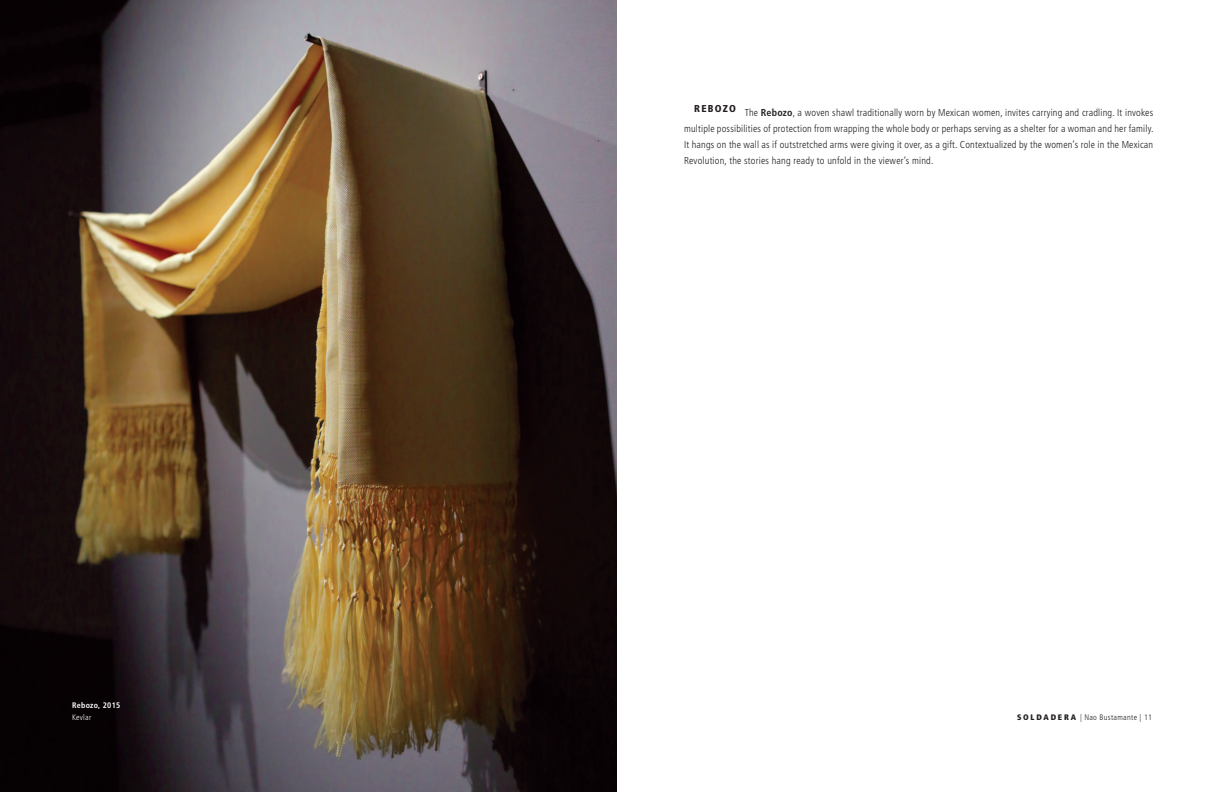
<style>
.page{position:relative;width:1224px;height:792px;background:#fff}
.page>*{position:absolute;margin:0;border:0;box-sizing:border-box;transform-origin:0 0}
.t1{font:300 condensed 10px/16px "Frutiger";letter-spacing:.02em;color:#231f20;text-align:justify}
.t2{font:300 condensed 8px "Frutiger";letter-spacing:.04em;color:#231f20}
.t3{font:700 condensed 8px "Frutiger";letter-spacing:.04em;color:#fff}
.t4{font:300 condensed 8px "Frutiger";letter-spacing:.04em;color:#fff}
.s1{font-weight:700}
.s2{font-weight:900}
</style>
<div class="page">
<img style="left:0;top:0;width:617px;height:792px">
<p class="t3" style="left:72px;top:700px;width:50px">Rebozo, 2015</p>
<p class="t4" style="left:72px;top:713px;width:21px">Kevlar</p>
<p class="t1" style="left:684px;top:104px;width:471px;text-indent:10px"><sup>REBOZO</sup> The <span class="s1">Rebozo</span>, a woven shawl traditionally worn by Mexican women, invites carrying and cradling. It invokes multiple possibilities of protection from wrapping the whole body or perhaps serving as a shelter for a woman and her family.<br>It hangs on the wall as if outstretched arms were giving it over, as a gift. Contextualized by the women’s role in the Mexican Revolution, the stories hang ready to unfold in the viewer’s mind.</p>
<p class="t2" style="left:1017px;top:712px;width:136px"><span class="s2">S O L D A D E R A</span> | Nao Bustamante | 11</p>
</div>
